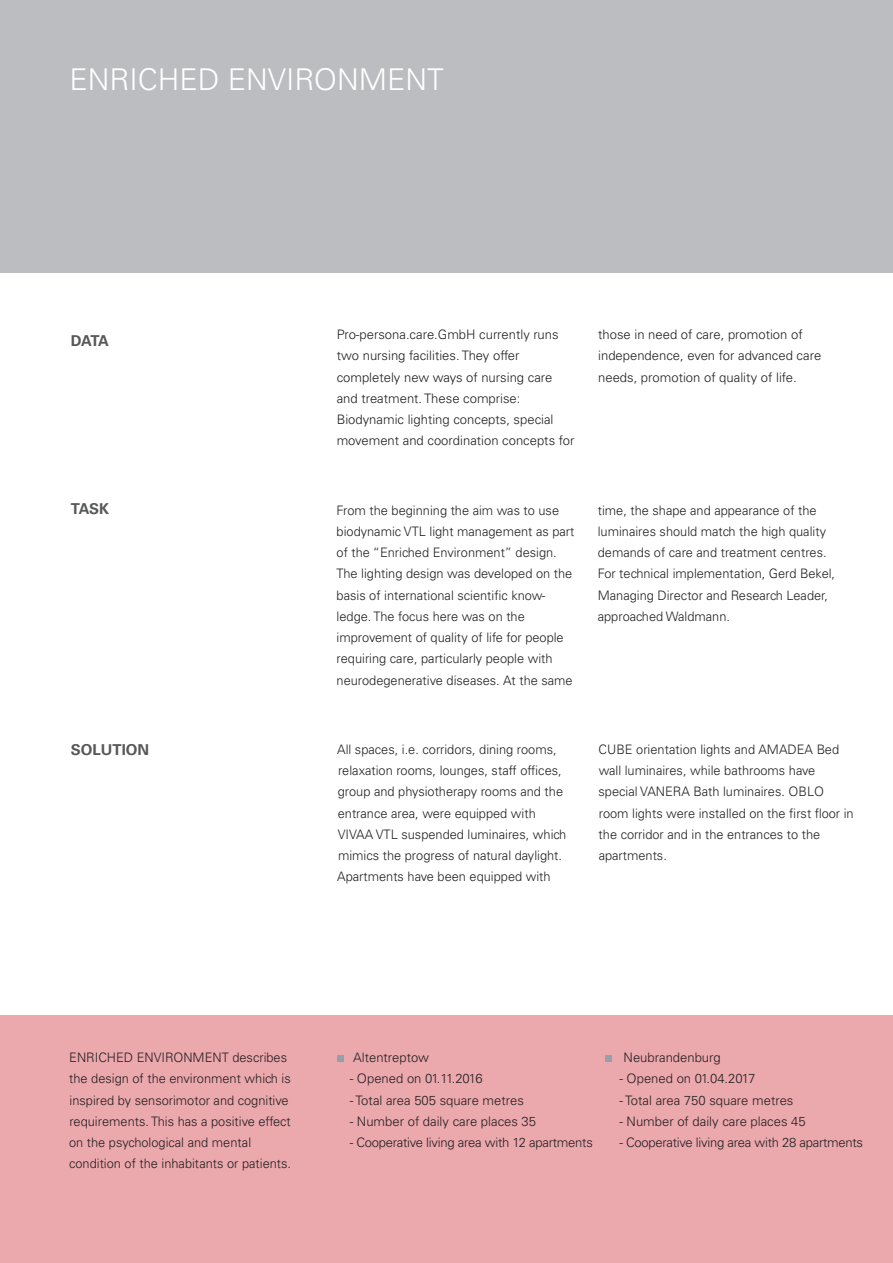
<style>
.page{position:relative;width:893px;height:1263px;background:#fff}
.page>*{position:absolute;margin:0;border:0;box-sizing:border-box;transform-origin:0 0}
.t1{font:300 30px "Univers LT Std";color:#fff}
.t2{font:700 15px "Univers LT Std";color:#57585a}
.t3{font:300 13.05px/21.3px "Univers LT Std";color:#231f20}
.t4{font:300 13.05px "Univers LT Std";letter-spacing:-.02em;color:#231f20}
</style>
<div class="page">
<div style="left:0;top:1015px;width:893px;height:248px;background:#eba8ad"></div>
<div style="left:337px;top:1055px;width:7px;height:6px;background:#95a0aa"></div>
<svg style="left:605px;top:1055px;width:6px;height:6px"></svg>
<div style="left:0;top:0;width:893px;height:272px;background:#bcbdc0"></div>
<h1 class="t1" style="left:69px;top:61px;width:376px">ENRICHED ENVIRONMENT</h1>
<p class="t2" style="left:71px;top:332px;width:39px">DATA</p>
<p class="t3" style="left:337px;top:324px;width:239px">Pro-persona.care.GmbH currently runs two nursing facilities. They offer completely new ways of nursing care and treatment. These comprise:<br>Biodynamic lighting concepts, special movement and coordination concepts for</p>
<p class="t3" style="left:598px;top:324px;width:225px">those in need of care, promotion of independence, even for advanced care needs, promotion of quality of life.</p>
<p class="t2" style="left:71px;top:500px;width:40px">TASK</p>
<p class="t3" style="left:337px;top:499px;width:239px">From the beginning the aim was to use biodynamic VTL light management as part of the “Enriched Environment” design.<br>The lighting design was developed on the basis of international scientific know&shy;ledge. The focus here was on the improvement of quality of life for people requiring care, particularly people with neurodegenerative diseases. At the same</p>
<p class="t3" style="left:598px;top:499px;width:239px">time, the shape and appearance of the luminaires should match the high quality demands of care and treatment centres.<br>For technical implementation, Gerd Bekel, Managing Director and Research Leader, approached Waldmann.</p>
<p class="t2" style="left:71px;top:740px;width:80px">SOLUTION</p>
<p class="t3" style="left:337px;top:738px;width:231px">All spaces, i.e. corridors, dining rooms, relaxation rooms, lounges, staff offices, group and physiotherapy rooms and the entrance area, were equipped with VIVAA VTL suspended luminaires, which mimics the progress of natural daylight.<br>Apartments have been equipped with</p>
<p class="t3" style="left:599px;top:738px;width:257px">CUBE orientation lights and AMADEA Bed wall luminaires, while bathrooms have special VANERA Bath luminaires. OBLO room lights were installed on the first floor in the corridor and in the entrances to the apartments.</p>
<p class="t3" style="left:69px;top:1047px;width:223px">ENRICHED ENVIRONMENT describes the design of the environment which is inspired by sensorimotor and cognitive requirements. This has a positive effect on the psychological and mental condition of the inhabitants or patients.</p>
<p class="t3" style="left:353px;top:1047px;width:77px">Altentreptow</p>
<p class="t3" style="left:350px;top:1068px;width:134px">- Opened on 01.11.2016</p>
<p class="t3" style="left:350px;top:1089px;width:176px">- Total area 505 square metres</p>
<p class="t3" style="left:350px;top:1110px;width:188px">- Number of daily care places 35</p>
<p class="t4" style="left:350px;top:1134px;width:245px">- Cooperative living area with 12 apartments</p>
<p class="t3" style="left:624px;top:1047px;width:99px">Neubrandenburg</p>
<p class="t3" style="left:619px;top:1068px;width:138px">- Opened on 01.04.2017</p>
<p class="t3" style="left:619px;top:1089px;width:176px">- Total area 750 square metres</p>
<p class="t3" style="left:619px;top:1110px;width:188px">- Number of daily care places 45</p>
<p class="t4" style="left:619px;top:1134px;width:245px">- Cooperative living area with 28 apartments</p>
</div>
